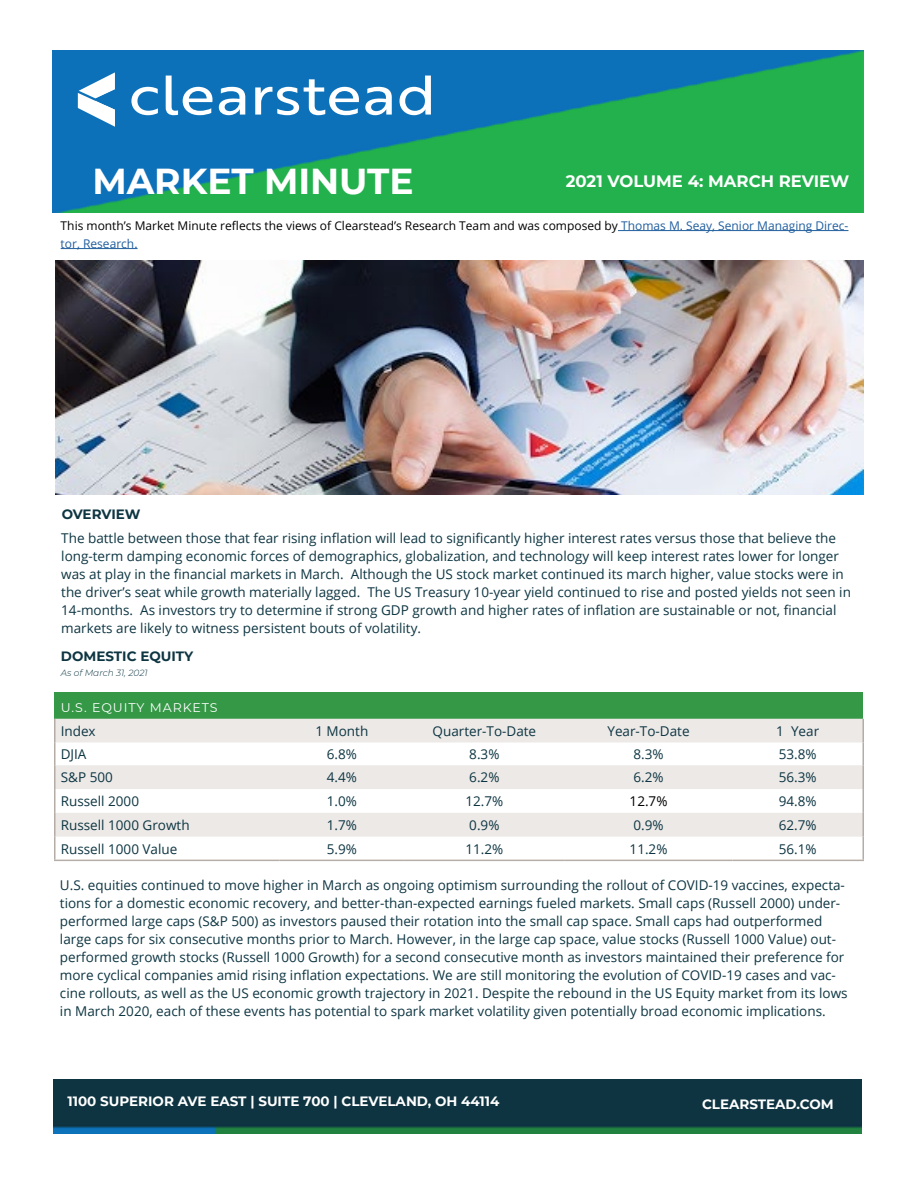
<style>
.page{position:relative;width:918px;height:1188px;background:#fff}
.page>*{position:absolute;margin:0;border:0;box-sizing:border-box;transform-origin:0 0}
.t1{font:700 36px "Montserrat";color:#fff}
.t2{font:700 16.5px "Montserrat";color:#fff}
.t3{font:13.5px/18px "Open Sans";color:#0d3542}
.t4{font:700 13.5px "Montserrat";color:#fff}
.t5{font:700 13.5px "Montserrat";color:#0d3542}
.t6{font:13.5px "Open Sans";color:#000}
.t7{font:12.6px "Montserrat";letter-spacing:.075em;color:#fff}
.t8{font:12px/18px "Open Sans";color:#000}
.t9{font:italic 300 9px "Montserrat";color:#0d3542}
.s1{color:#215e9e}
</style>
<div class="page">
<img style="left:53px;top:51px;width:811px;height:162px">
<div style="left:55px;top:692px;width:808px;height:27px;background:#349846"></div>
<div style="left:56px;top:719px;width:806px;height:23px;background:#ece9e7"></div>
<svg style="left:56px;top:765px;width:806px;height:72px;fill:#ece9e7"></svg>
<hr style="left:54px;top:719px;width:2px;height:23px;background:#b5aca6">
<hr style="left:862px;top:719px;width:2px;height:23px;background:#b5aca6">
<hr style="left:54px;top:742px;width:2px;height:23px;background:#b5aca6">
<hr style="left:862px;top:742px;width:2px;height:23px;background:#b5aca6">
<hr style="left:54px;top:765px;width:2px;height:24px;background:#b5aca6">
<hr style="left:862px;top:765px;width:2px;height:24px;background:#b5aca6">
<hr style="left:54px;top:789px;width:2px;height:24px;background:#b5aca6">
<hr style="left:862px;top:789px;width:2px;height:24px;background:#b5aca6">
<hr style="left:54px;top:813px;width:2px;height:24px;background:#b5aca6">
<hr style="left:862px;top:813px;width:2px;height:24px;background:#b5aca6">
<hr style="left:54px;top:837px;width:2px;height:23px;background:#b5aca6">
<hr style="left:862px;top:837px;width:2px;height:23px;background:#b5aca6">
<hr style="left:54px;top:860px;width:226px;height:1px;background:#b6ada7">
<hr style="left:280px;top:860px;width:124px;height:1px;background:#b6ada7">
<hr style="left:404px;top:860px;width:161px;height:1px;background:#b6ada7">
<hr style="left:565px;top:860px;width:167px;height:1px;background:#b6ada7">
<hr style="left:732px;top:860px;width:132px;height:1px;background:#b6ada7">
<hr style="left:618px;top:230px;width:230px;height:1px;background:#215e9e">
<hr style="left:61px;top:248px;width:77px;height:1px;background:#215e9e">
<svg style="left:78px;top:72px;width:37px;height:55px"></svg>
<svg style="left:131px;top:87px;width:27px;height:28px"></svg>
<svg style="left:166px;top:76px;width:47px;height:39px"></svg>
<svg style="left:219px;top:87px;width:26px;height:28px"></svg>
<svg style="left:255px;top:79px;width:104px;height:36px"></svg>
<svg style="left:365px;top:87px;width:27px;height:28px"></svg>
<svg style="left:400px;top:76px;width:31px;height:39px"></svg>
<img style="left:53px;top:1080px;width:809px;height:54px">
<img style="left:55px;top:261px;width:809px;height:234px">
<h1 class="t1" style="left:92px;top:155px;width:323px">MARKET MINUTE</h1>
<p class="t2" style="left:566px;top:169px;width:285px">2021 VOLUME 4: MARCH REVIEW</p>
<p class="t8" style="left:61px;top:216px;width:789px">This month’s Market Minute reflects the views of Clearstead’s Research Team and was composed by <span class="s1">Thomas M. Seay, Senior Managing Direc&shy;tor, Research.</span></p>
<p class="t5" style="left:62px;top:505px;width:80px">OVERVIEW</p>
<p class="t3" style="left:61px;top:529px;width:791px">The battle between those that fear rising inflation will lead to significantly higher interest rates versus those that believe the long-term damping economic forces of demographics, globalization, and technology will keep interest rates lower for longer was at play in the financial markets in March. Although the US stock market continued its march higher, value stocks were in the driver’s seat while growth materially lagged. The US Treasury 10-year yield continued to rise and posted yields not seen in 14-months. As investors try to determine if strong GDP growth and higher rates of inflation are sustainable or not, financial markets are likely to witness persistent bouts of volatility.</p>
<p class="t5" style="left:61px;top:647px;width:134px">DOMESTIC EQUITY</p>
<p class="t9" style="left:61px;top:667px;width:88px">As of March 31, 2021</p>
<p class="t7" style="left:61px;top:698px;width:158px">U.S. EQUITY MARKETS</p>
<p class="t3" style="left:61px;top:722px;width:36px">Index</p>
<p class="t3" style="left:315px;top:722px;width:54px">1 Month</p>
<p class="t3" style="left:433px;top:722px;width:105px">Quarter-To-Date</p>
<p class="t3" style="left:607px;top:722px;width:84px">Year-To-Date</p>
<p class="t3" style="left:776px;top:722px;width:44px">1 Year</p>
<p class="t3" style="left:61px;top:745px;width:27px">DJIA</p>
<p class="t3" style="left:327px;top:745px;width:32px">6.8%</p>
<p class="t3" style="left:469px;top:745px;width:32px">8.3%</p>
<p class="t3" style="left:633px;top:745px;width:32px">8.3%</p>
<p class="t3" style="left:779px;top:745px;width:39px">53.8%</p>
<p class="t3" style="left:61px;top:768px;width:54px">S&amp;P 500</p>
<p class="t3" style="left:327px;top:768px;width:32px">4.4%</p>
<p class="t3" style="left:469px;top:768px;width:32px">6.2%</p>
<p class="t3" style="left:633px;top:768px;width:32px">6.2%</p>
<p class="t3" style="left:779px;top:768px;width:39px">56.3%</p>
<p class="t3" style="left:61px;top:792px;width:80px">Russell 2000</p>
<p class="t3" style="left:327px;top:792px;width:32px">1.0%</p>
<p class="t3" style="left:465px;top:792px;width:39px">12.7%</p>
<p class="t6" style="left:630px;top:792px;width:39px">12.7%</p>
<p class="t3" style="left:779px;top:792px;width:39px">94.8%</p>
<p class="t3" style="left:61px;top:816px;width:130px">Russell 1000 Growth</p>
<p class="t3" style="left:327px;top:816px;width:32px">1.7%</p>
<p class="t3" style="left:469px;top:816px;width:32px">0.9%</p>
<p class="t3" style="left:633px;top:816px;width:32px">0.9%</p>
<p class="t3" style="left:779px;top:816px;width:39px">62.7%</p>
<p class="t3" style="left:61px;top:839px;width:118px">Russell 1000 Value</p>
<p class="t3" style="left:327px;top:839px;width:32px">5.9%</p>
<p class="t3" style="left:465px;top:839px;width:39px">11.2%</p>
<p class="t3" style="left:630px;top:839px;width:39px">11.2%</p>
<p class="t3" style="left:779px;top:839px;width:39px">56.1%</p>
<p class="t3" style="left:60px;top:875px;width:789px">U.S. equities continued to move higher in March as ongoing optimism surrounding the rollout of COVID-19 vaccines, expecta&shy;tions for a domestic economic recovery, and better-than-expected earnings fueled markets. Small caps (Russell 2000) under&shy;performed large caps (S&amp;P 500) as investors paused their rotation into the small cap space. Small caps had outperformed large caps for six consecutive months prior to March. However, in the large cap space, value stocks (Russell 1000 Value) out&shy;performed growth stocks (Russell 1000 Growth) for a second consecutive month as investors maintained their preference for more cyclical companies amid rising inflation expectations. We are still monitoring the evolution of COVID-19 cases and vac&shy;cine rollouts, as well as the US economic growth trajectory in 2021. Despite the rebound in the US Equity market from its lows in March 2020, each of these events has potential to spark market volatility given potentially broad economic implications.</p>
<p class="t4" style="left:68px;top:1092px;width:433px">1100 SUPERIOR AVE EAST | SUITE 700 | CLEVELAND, OH 44114</p>
<p class="t4" style="left:702px;top:1094px;width:133px">CLEARSTEAD.COM</p>
</div>
